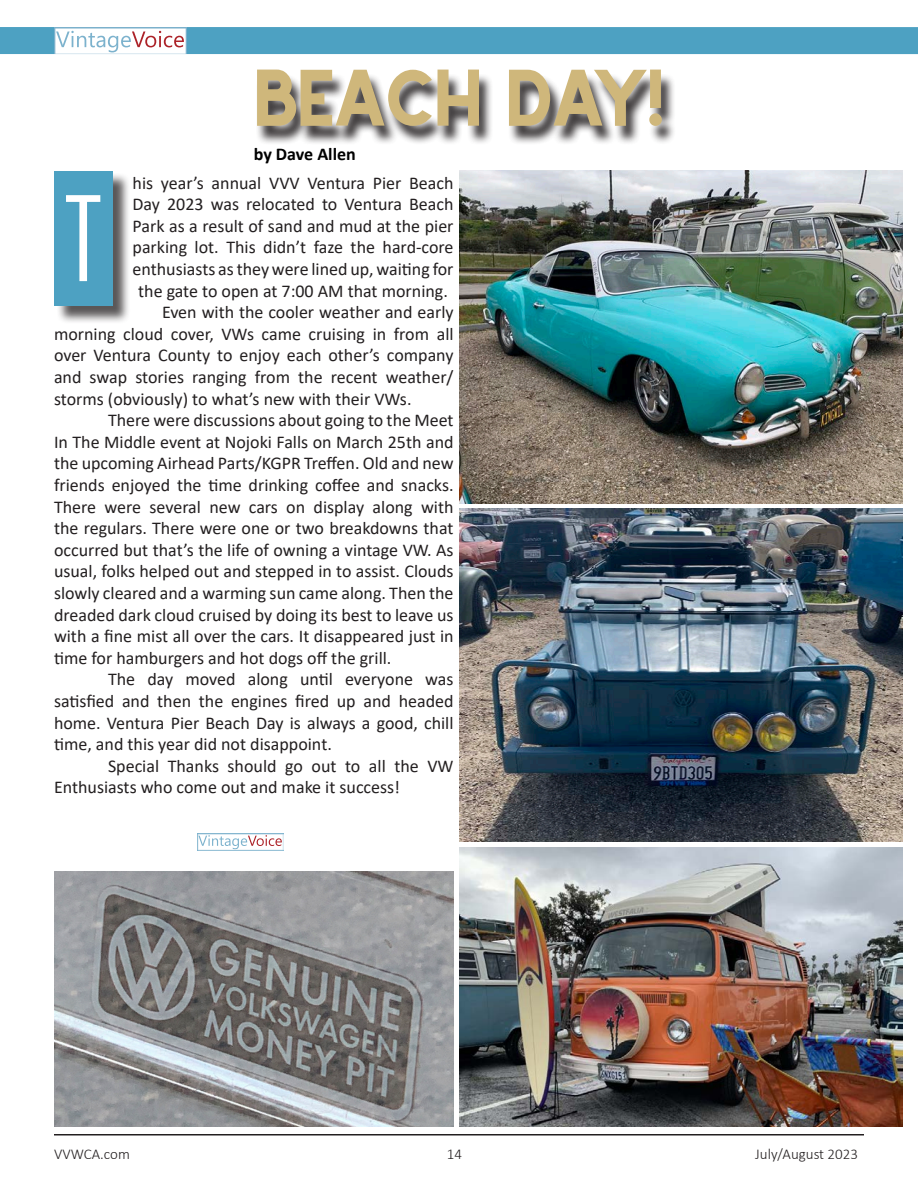
<style>
.page{position:relative;width:918px;height:1188px;background:#fff}
.page>*{position:absolute;margin:0;border:0;box-sizing:border-box;transform-origin:0 0}
.t1{font:112.5px "Agency FB";color:#fff}
.t2{font:75px "School Times";color:#cfb77b}
.t3{font:18px/21.6px "Calibri";color:#231f20;text-align:justify}
.t4{font:700 18px "Calibri";color:#000}
.t5{font:300 15px "Calibri";color:#231f20}
</style>
<div class="page">
<hr style="left:54px;top:1134px;width:810px;height:2px;background:#231f20">
<div style="left:0;top:27px;width:918px;height:27px;background:#4da1c2"></div>
<img style="left:55px;top:28px;width:131px;height:25px">
<img style="left:56px;top:31px;width:128px;height:21px">
<div style="left:56px;top:173px;width:75px;height:151px;background:#231f20;opacity:.75"></div>
<div style="left:54px;top:171px;width:58px;height:135px;background:#4da1c2"></div>
<img style="left:197px;top:833px;width:86px;height:18px">
<img style="left:198px;top:835px;width:84px;height:14px">
<div style="left:256px;top:73px;width:420px;height:72px;background:#231f20;opacity:.87"></div>
<img style="left:459px;top:171px;width:444px;height:332px">
<img style="left:54px;top:872px;width:400px;height:254px">
<img style="left:459px;top:509px;width:444px;height:332px">
<img style="left:459px;top:848px;width:444px;height:278px">
<p class="t2" style="left:254px;top:56px;width:411px">BEACH DAY!</p>
<p class="t4" style="left:254px;top:142px;width:104px">by Dave Allen</p>
<p class="t3" style="left:133px;top:171px;width:323px;text-align:center">his year’s annual VVV Ventura Pier Beach Day 2023 was relocated to Ventura Beach Park as a result of sand and mud at the pier parking lot. This didn’t faze the hard-core enthusiasts as they were lined up, waiting for the gate to open at 7:00 AM that morning.</p>
<p class="t3" style="left:54px;top:301px;width:401px;text-indent:108px">Even with the cooler weather and early morning cloud cover, VWs came cruising in from all over Ventura County to enjoy each other’s company and swap stories ranging from the recent weather/ storms (obviously) to what’s new with their VWs.</p>
<p class="t3" style="left:54px;top:409px;width:401px;text-indent:54px">There were discussions about going to the Meet In The Middle event at Nojoki Falls on March 25th and the upcoming Airhead Parts/KGPR Treffen. Old and new friends enjoyed the time drinking coffee and snacks.<br>There were several new cars on display along with the regulars. There were one or two breakdowns that occurred but that’s the life of owning a vintage VW. As usual, folks helped out and stepped in to assist. Clouds slowly cleared and a warming sun came along. Then the dreaded dark cloud cruised by doing its best to leave us with a fine mist all over the cars. It disappeared just in time for hamburgers and hot dogs off the grill.</p>
<p class="t3" style="left:54px;top:668px;width:401px;text-indent:54px">The day moved along until everyone was satisfied and then the engines fired up and headed home. Ventura Pier Beach Day is always a good, chill time, and this year did not disappoint.</p>
<p class="t3" style="left:54px;top:755px;width:401px;text-indent:54px">Special Thanks should go out to all the VW<br>Enthusiasts who come out and make it success!</p>
<p class="t1" style="left:64px;top:170px;width:40px">T</p>
<p class="t5" style="left:54px;top:1144px;width:77px">VVWCA.com</p>
<p class="t5" style="left:447px;top:1144px;width:17px">14</p>
<p class="t5" style="left:755px;top:1144px;width:104px">July/August 2023</p>
</div>
